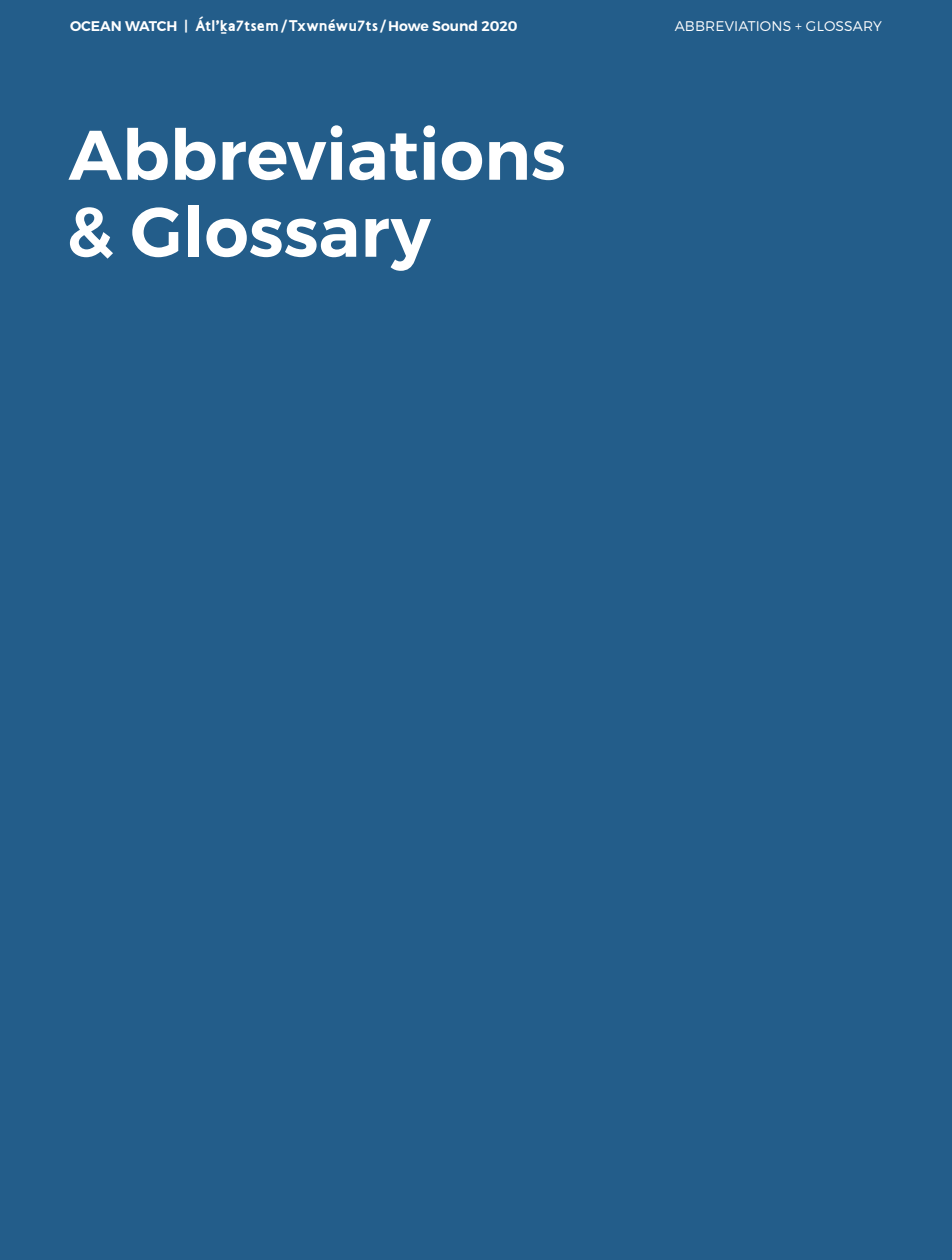
<style>
.page{position:relative;width:952px;height:1260px;background:#235d8a}
.page>*{position:absolute;margin:0;border:0;box-sizing:border-box;transform-origin:0 0}
.t1{font:600 70px/77px "Montserrat";color:#fff}
.t2{font:600 14px "Montserrat";color:#fff}
.t3{font:300 14px "Montserrat";letter-spacing:.01em;color:#fff}
.s1{font-family:"Aboriginal Sans";font-weight:700;font-size:15.75px}
</style>
<div class="page">
<p class="t2" style="left:70px;top:17px;width:449px">OCEAN WATCH | <span class="s1">Átl’ḵa7tsem</span> / <span class="s1">Txwnéwu7ts</span>/ Howe Sound 2020</p>
<p class="t3" style="left:675px;top:17px;width:209px">ABBREVIATIONS + GLOSSARY</p>
<h1 class="t1" style="left:66px;top:117px;width:501px">Abbreviations &amp; Glossary</h1>
</div>
